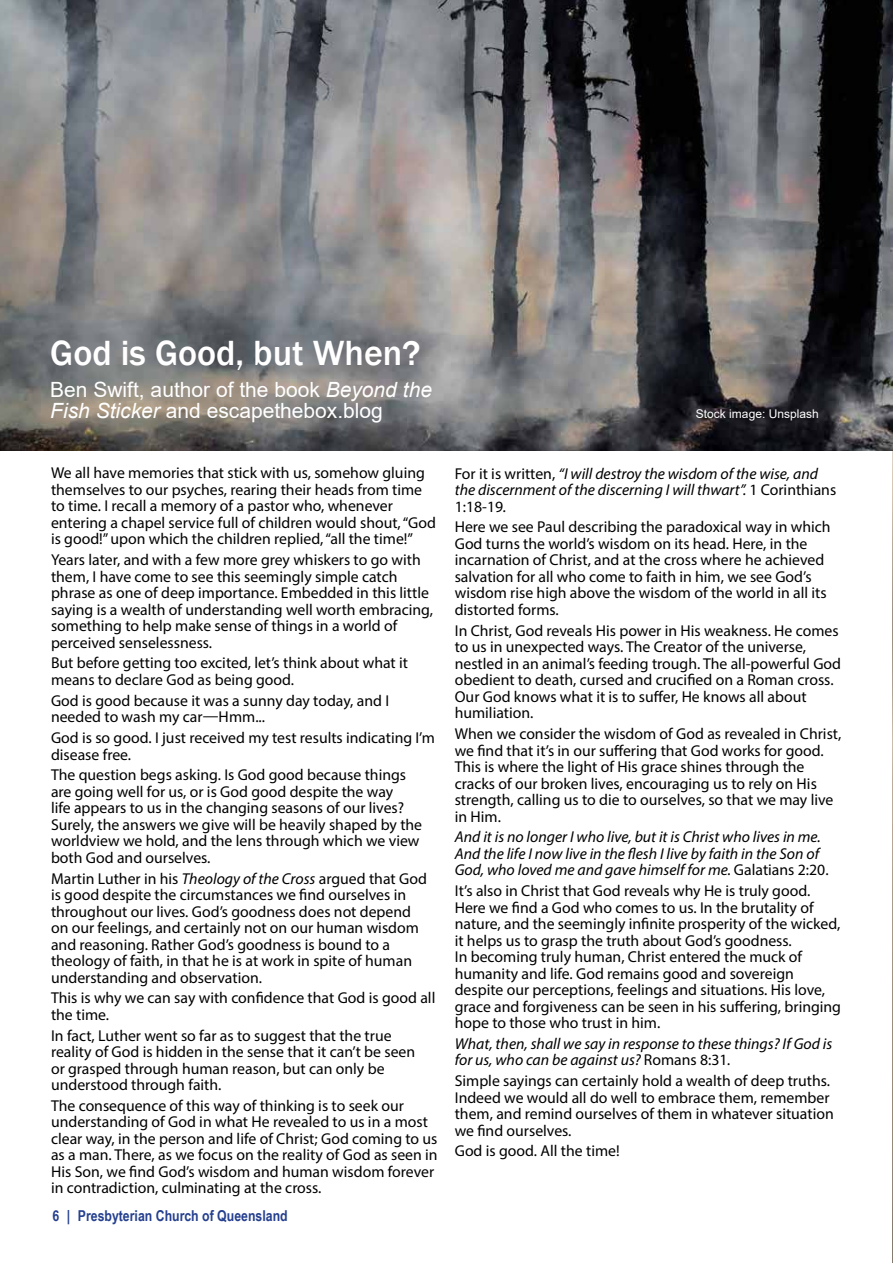
<style>
.page{position:relative;width:893px;height:1263px;background:#fff}
.page>*{position:absolute;margin:0;border:0;box-sizing:border-box;transform-origin:0 0}
.t1{font:500 36px "Franklin Gothic";color:#fff}
.t2{font:21px/21px "Arial";color:#fff}
.t3{font:15.75px/16.5px "Myriad Pro";color:#000}
.t4{font:italic 15.75px/16.5px "Myriad Pro";color:#000}
.t5{font:700 15px "Arial Narrow";color:#25408f}
.t6{font:12px "Arial";color:#fff}
.s1{font-style:italic}
.s2{font-style:normal}
</style>
<div class="page">
<svg style="left:892px;top:450px;width:1px;height:813px"></svg>
<img style="left:0;top:0;width:893px;height:450px">
<h1 class="t1" style="left:50px;top:331px;width:372px">God is Good, but When?</h1>
<h2 class="t2" style="left:50px;top:379px;width:383px">Ben Swift, author of the book <span class="s1">Beyond the<br>Fish Sticker</span> and escapethebox.blog</h2>
<p class="t6" style="left:696px;top:406px;width:124px">Stock image: Unsplash</p>
<p class="t3" style="left:51px;top:465px;width:386px">We all have memories that stick with us, somehow gluing themselves to our psyches, rearing their heads from time to time. I recall a memory of a pastor who, whenever entering a chapel service full of children would shout, “God is good!” upon which the children replied, “all the time!”</p>
<p class="t3" style="left:51px;top:551px;width:383px">Years later, and with a few more grey whiskers to go with them, I have come to see this seemingly simple catch phrase as one of deep importance. Embedded in this little saying is a wealth of understanding well worth embracing, something to help make sense of things in a world of perceived senselessness.</p>
<p class="t3" style="left:51px;top:655px;width:359px">But before getting too excited, let’s think about what it means to declare God as being good.</p>
<p class="t3" style="left:51px;top:692px;width:340px">God is good because it was a sunny day today, and I needed to wash my car—Hmm...</p>
<p class="t3" style="left:51px;top:729px;width:386px">God is so good. I just received my test results indicating I’m disease free.</p>
<p class="t3" style="left:51px;top:766px;width:373px">The question begs asking. Is God good because things are going well for us, or is God good despite the way<br>life appears to us in the changing seasons of our lives?<br>Surely, the answers we give will be heavily shaped by the worldview we hold, and the lens through which we view both God and ourselves.</p>
<p class="t3" style="left:51px;top:870px;width:377px">Martin Luther in his <span class="s1">Theology of the Cross</span> argued that God is good despite the circumstances we find ourselves in throughout our lives. God’s goodness does not depend on our feelings, and certainly not on our human wisdom and reasoning. Rather God’s goodness is bound to a theology of faith, in that he is at work in spite of human understanding and observation.</p>
<p class="t3" style="left:51px;top:989px;width:386px">This is why we can say with confidence that God is good all the time.</p>
<p class="t3" style="left:51px;top:1027px;width:366px">In fact, Luther went so far as to suggest that the true reality of God is hidden in the sense that it can’t be seen or grasped through human reason, but can only be understood through faith.</p>
<p class="t3" style="left:51px;top:1097px;width:388px">The consequence of this way of thinking is to seek our understanding of God in what He revealed to us in a most clear way, in the person and life of Christ; God coming to us as a man. There, as we focus on the reality of God as seen in His Son, we find God’s wisdom and human wisdom forever in contradiction, culminating at the cross.</p>
<p class="t5" style="left:53px;top:1204px;width:237px">6 | Presbyterian Church of Queensland</p>
<p class="t4" style="left:455px;top:465px;width:383px"><span class="s2">For it is written,</span> “I will destroy the wisdom of the wise, and the discernment of the discerning I will thwart”. <span class="s2">1 Corinthians<br>1:18-19</span>.</p>
<p class="t3" style="left:455px;top:519px;width:377px">Here we see Paul describing the paradoxical way in which God turns the world’s wisdom on its head. Here, in the incarnation of Christ, and at the cross where he achieved salvation for all who come to faith in him, we see God’s wisdom rise high above the wisdom of the world in all its distorted forms.</p>
<p class="t3" style="left:455px;top:622px;width:388px">In Christ, God reveals His power in His weakness. He comes to us in unexpected ways. The Creator of the universe, nestled in an animal’s feeding trough. The all-powerful God obedient to death, cursed and crucified on a Roman cross.<br>Our God knows what it is to suffer, He knows all about humiliation.</p>
<p class="t3" style="left:455px;top:725px;width:388px">When we consider the wisdom of God as revealed in Christ, we find that it’s in our suffering that God works for good.<br>This is where the light of His grace shines through the cracks of our broken lives, encouraging us to rely on His strength, calling us to die to ourselves, so that we may live in Him.</p>
<p class="t4" style="left:455px;top:828px;width:375px">And it is no longer I who live, but it is Christ who lives in me.<br>And the life I now live in the flesh I live by faith in the Son of<br>God, who loved me and gave himself for me. <span class="s2">Galatians 2:20.</span></p>
<p class="t3" style="left:455px;top:882px;width:388px">It’s also in Christ that God reveals why He is truly good.<br>Here we find a God who comes to us. In the brutality of nature, and the seemingly infinite prosperity of the wicked, it helps us to grasp the truth about God’s goodness.<br>In becoming truly human, Christ entered the muck of humanity and life. God remains good and sovereign despite our perceptions, feelings and situations. His love, grace and forgiveness can be seen in his suffering, bringing hope to those who trust in him.</p>
<p class="t4" style="left:455px;top:1035px;width:379px">What, then, shall we say in response to these things? If God is for us, who can be against us? <span class="s2">Romans 8:31</span>.</p>
<p class="t3" style="left:455px;top:1072px;width:380px">Simple sayings can certainly hold a wealth of deep truths.<br>Indeed we would all do well to embrace them, remember them, and remind ourselves of them in whatever situation we find ourselves.</p>
<p class="t3" style="left:455px;top:1143px;width:166px">God is good. All the time!</p>
</div>
